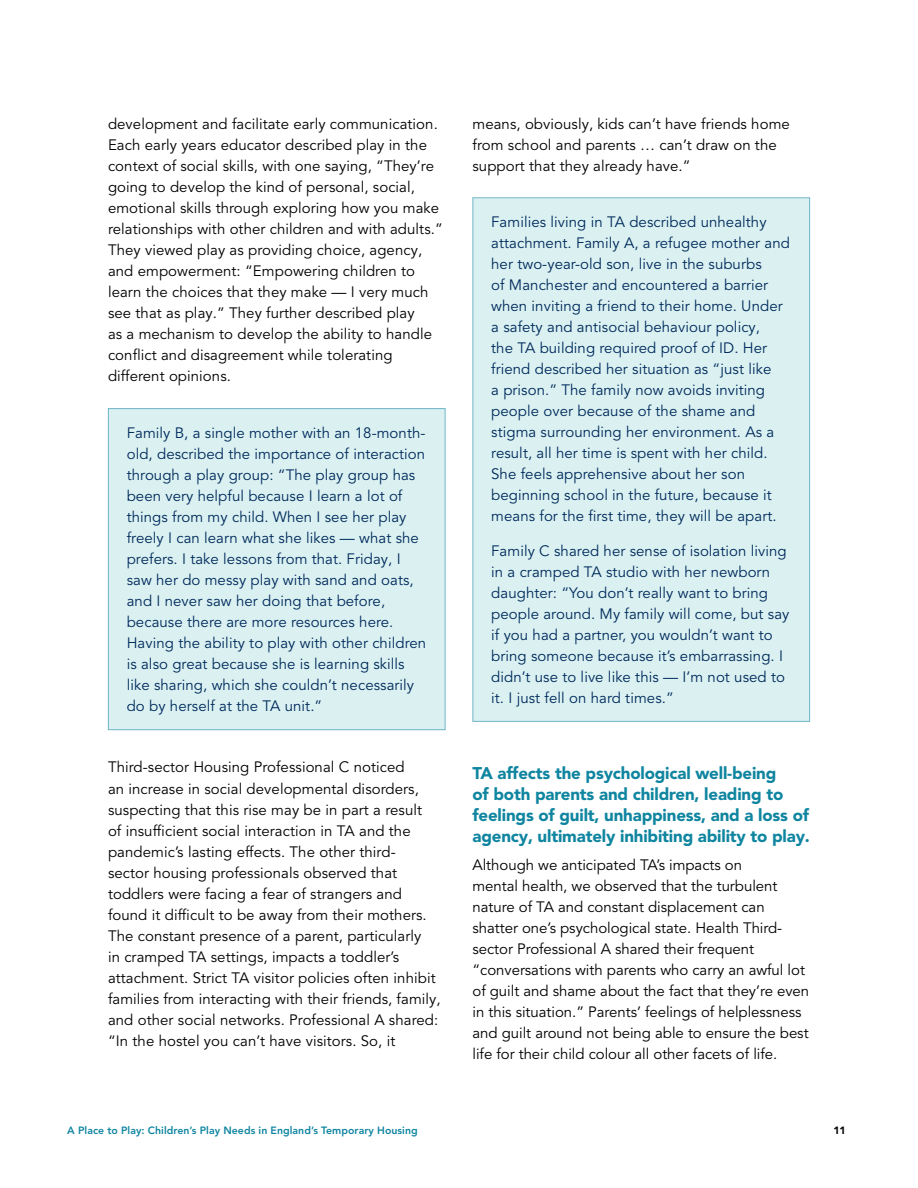
<style>
.page{position:relative;width:918px;height:1188px;background:#fff}
.page>*{position:absolute;margin:0;border:0;box-sizing:border-box;transform-origin:0 0}
.t1{font:900 16.8px/21px "Avenir LT Pro";letter-spacing:-.01em;color:#0f85a0}
.t2{font:15px/21px "Avenir LT Pro";letter-spacing:.005em;color:#000}
.t3{font:15px/21px "Avenir LT Pro";letter-spacing:.005em;color:#002a5c}
.t4{font:800 10.5px "Avenir LT Pro";letter-spacing:.005em;color:#0f85a0}
.t5{font:900 10.5px "Avenir LT Pro";color:#000}
</style>
<div class="page">
<div style="left:473px;top:198px;width:337px;height:523px;background:#dbf1f1"></div>
<div style="left:108px;top:409px;width:337px;height:321px;background:#dbf1f1"></div>
<div style="left:108px;top:408px;width:338px;height:322px;border:1px solid #6fb6c6"></div>
<p class="t2" style="left:108px;top:114px;width:336px">development and facilitate early communication.<br>Each early years educator described play in the context of social skills, with one saying, “They’re going to develop the kind of personal, social, emotional skills through exploring how you make relationships with other children and with adults.” They viewed play as providing choice, agency, and empowerment: “Empowering children to learn the choices that they make — I very much see that as play.” They further described play<br>as a mechanism to develop the ability to handle conflict and disagreement while tolerating different opinions.</p>
<p class="t3" style="left:127px;top:423px;width:301px">Family B, a single mother with an 18-month&shy;old, described the importance of interaction through a play group: “The play group has been very helpful because I learn a lot of things from my child. When I see her play freely I can learn what she likes — what she prefers. I take lessons from that. Friday, I saw her do messy play with sand and oats, and I never saw her doing that before, because there are more resources here.<br>Having the ability to play with other children is also great because she is learning skills like sharing, which she couldn’t necessarily do by herself at the TA unit.”</p>
<p class="t2" style="left:108px;top:757px;width:334px">Third-sector Housing Professional C noticed<br>an increase in social developmental disorders, suspecting that this rise may be in part a result<br>of insufficient social interaction in TA and the pandemic’s lasting effects. The other third-<br>sector housing professionals observed that toddlers were facing a fear of strangers and found it difficult to be away from their mothers.<br>The constant presence of a parent, particularly<br>in cramped TA settings, impacts a toddler’s attachment. Strict TA visitor policies often inhibit families from interacting with their friends, family, and other social networks. Professional A shared: “In the hostel you can’t have visitors. So, it</p>
<p class="t2" style="left:472px;top:114px;width:319px">means, obviously, kids can’t have friends home from school and parents … can’t draw on the support that they already have.”</p>
<p class="t3" style="left:491px;top:212px;width:300px">Families living in TA described unhealthy attachment. Family A, a refugee mother and her two-year-old son, live in the suburbs<br>of Manchester and encountered a barrier when inviting a friend to their home. Under a safety and antisocial behaviour policy,<br>the TA building required proof of ID. Her friend described her situation as “just like<br>a prison.” The family now avoids inviting people over because of the shame and stigma surrounding her environment. As a result, all her time is spent with her child.<br>She feels apprehensive about her son beginning school in the future, because it means for the first time, they will be apart.</p>
<p class="t3" style="left:491px;top:541px;width:300px">Family C shared her sense of isolation living in a cramped TA studio with her newborn daughter: “You don’t really want to bring people around. My family will come, but say if you had a partner, you wouldn’t want to bring someone because it’s embarrassing. I didn’t use to live like this — I’m not used to it. I just fell on hard times.”</p>
<p class="t1" style="left:472px;top:763px;width:339px">TA affects the psychological well-being<br>of both parents and children, leading to feelings of guilt, unhappiness, and a loss of agency, ultimately inhibiting ability to play.</p>
<p class="t2" style="left:472px;top:855px;width:338px">Although we anticipated TA’s impacts on<br>mental health, we observed that the turbulent nature of TA and constant displacement can shatter one’s psychological state. Health Third&shy;sector Professional A shared their frequent “conversations with parents who carry an awful lot of guilt and shame about the fact that they’re even in this situation.” Parents’ feelings of helplessness and guilt around not being able to ensure the best life for their child colour all other facets of life.</p>
<p class="t4" style="left:67px;top:1125px;width:352px">A Place to Play: Children’s Play Needs in England’s Temporary Housing</p>
<p class="t5" style="left:833px;top:1124px;width:14px">11</p>
</div>
